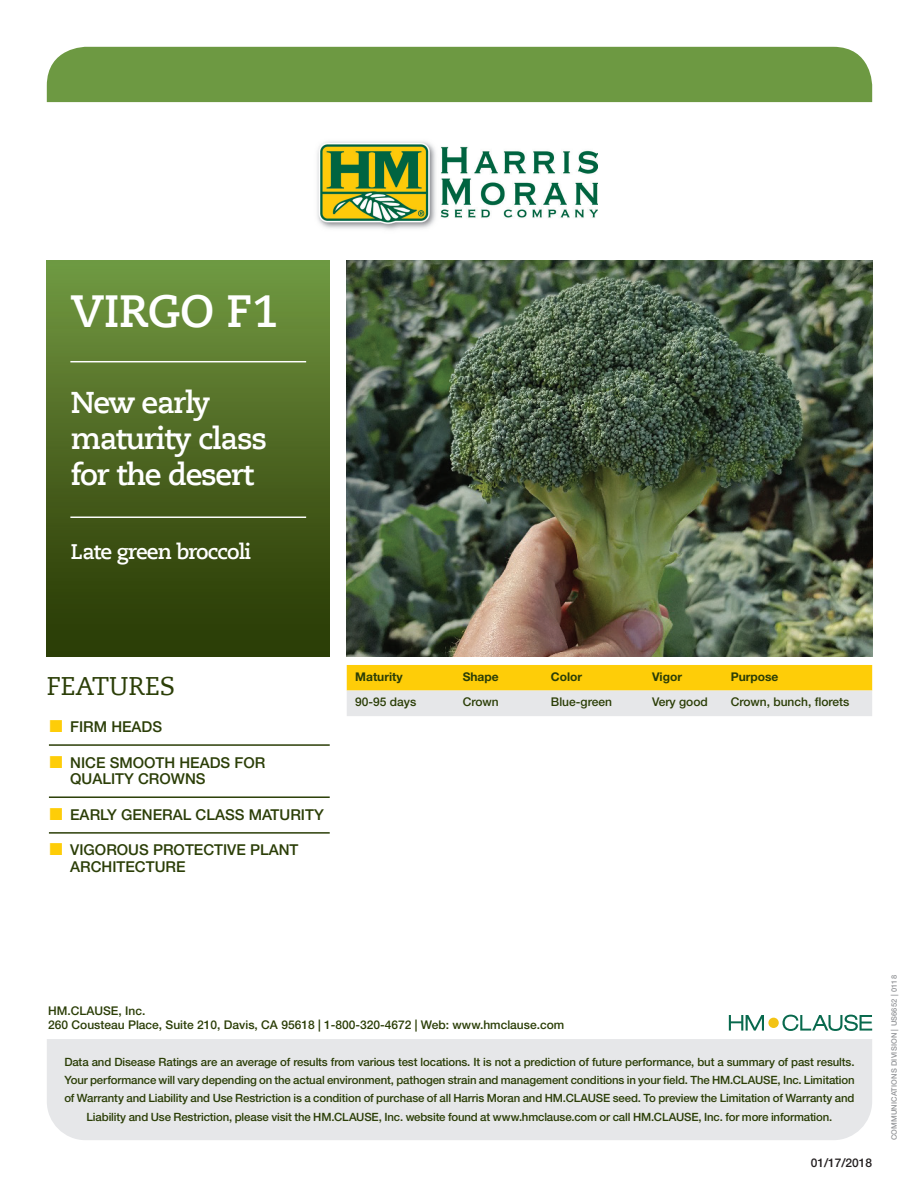
<style>
.page{position:relative;width:919px;height:1187px;background:#fff}
.page>*{position:absolute;margin:0;border:0;box-sizing:border-box;transform-origin:0 0}
.t1{font:700 45px "Caecilia LT";letter-spacing:-.01em;color:#fff}
.t2{font:700 30px/36px "Caecilia LT";letter-spacing:-.04em;color:#fff}
.t3{font:25.5px "Caecilia LT";color:#2b3e07}
.t4{font:700 21px "Caecilia LT";letter-spacing:-.04em;color:#fff}
.t5{font:500 15px/16.5px "Helvetica Neue LT Std";color:#2b3e07}
.t6{font:500 12px/13.8px "Helvetica Neue LT Std";color:#2b3e07}
.t7{font:700 12px "Helvetica Neue LT Std";color:#2b3e07}
.t8{font:500 12px "Helvetica Neue LT Std";letter-spacing:-.005em;color:#231f20}
.t9{font:500 11.4px/18px "Helvetica Neue LT Std";letter-spacing:-.01em;color:#2b3e07;text-align:center}
.t10{font:500 7.5px "Helvetica Neue LT Std";letter-spacing:.02em;color:#939598}
</style>
<div class="page">
<div style="left:47px;top:1039px;width:825px;height:101px;background:#e6e7e9"></div>
<div style="left:47px;top:47px;width:825px;height:55px;background:#6d9942"></div>
<div style="left:47px;top:261px;width:283px;height:395px;background:linear-gradient(to bottom,#719741,#273602)"></div>
<hr style="left:70px;top:516px;width:236px;height:2px;background:#fff">
<hr style="left:70px;top:361px;width:236px;height:1px;background:#fff">
<hr style="left:49px;top:744px;width:281px;height:1px;background:#2b3e07">
<hr style="left:49px;top:796px;width:281px;height:2px;background:#2b3e07">
<hr style="left:49px;top:832px;width:281px;height:1px;background:#2b3e07">
<img style="left:347px;top:261px;width:525px;height:395px">
<img style="left:317px;top:141px;width:280px;height:89px">
<svg style="left:728px;top:1015px;width:36px;height:15px"></svg>
<svg style="left:782px;top:1014px;width:90px;height:16px"></svg>
<div style="left:768px;top:1017px;width:10px;height:10px;background:#f3c315;border-radius:50%"></div>
<svg style="left:347px;top:665px;width:525px;height:51px;background:#f2da79"></svg>
<h1 class="t1" style="left:71px;top:284px;width:209px">VIRGO F1</h1>
<h2 class="t2" style="left:71px;top:384px;width:197px">New early maturity class for the desert</h2>
<h3 class="t4" style="left:71px;top:539px;width:182px">Late green broccoli</h3>
<h3 class="t3" style="left:47px;top:671px;width:130px">FEATURES</h3>
<h3 class="t5" style="left:70px;top:718px;width:93px">FIRM HEADS</h3>
<h3 class="t5" style="left:70px;top:753px;width:197px">NICE SMOOTH HEADS FOR<br>QUALITY CROWNS</h3>
<h3 class="t5" style="left:70px;top:805px;width:255px">EARLY GENERAL CLASS MATURITY</h3>
<h3 class="t5" style="left:70px;top:841px;width:230px">VIGOROUS PROTECTIVE PLANT<br>ARCHITECTURE</h3>
<p class="t7" style="left:355px;top:669px;width:49px">Maturity</p>
<p class="t7" style="left:462px;top:669px;width:38px">Shape</p>
<p class="t7" style="left:551px;top:669px;width:33px">Color</p>
<p class="t7" style="left:652px;top:669px;width:31px">Vigor</p>
<p class="t7" style="left:730px;top:669px;width:49px">Purpose</p>
<p class="t6" style="left:355px;top:695px;width:63px">90-95 days</p>
<p class="t6" style="left:462px;top:695px;width:38px">Crown</p>
<p class="t6" style="left:551px;top:695px;width:62px">Blue-green</p>
<p class="t6" style="left:652px;top:695px;width:57px">Very good</p>
<p class="t6" style="left:730px;top:695px;width:120px">Crown, bunch, florets</p>
<p class="t6" style="left:48px;top:1003px;width:517px">HM.CLAUSE, Inc.<br>260 Cousteau Place, Suite 210, Davis, CA 95618 | 1-800-320-4672 | Web: www.hmclause.com</p>
<p class="t9" style="left:64px;top:1053px;width:791px">Data and Disease Ratings are an average of results from various test locations. It is not a prediction of future performance, but a summary of past results.<br>Your performance will vary depending on the actual environment, pathogen strain and management conditions in your field. The HM.CLAUSE, Inc. Limitation of Warranty and Liability and Use Restriction is a condition of purchase of all Harris Moran and HM.CLAUSE seed. To preview the Limitation of Warranty and Liability and Use Restriction, please visit the HM.CLAUSE, Inc. website found at www.hmclause.com or call HM.CLAUSE, Inc. for more information.</p>
<p class="t8" style="left:810px;top:1155px;width:63px">01/17/2018</p>
<p class="t10" style="left:889px;top:1140px;width:166px;rotate:-90deg">COMMUNICATIONS DIVISION | US6652 | 0118</p>
</div>
